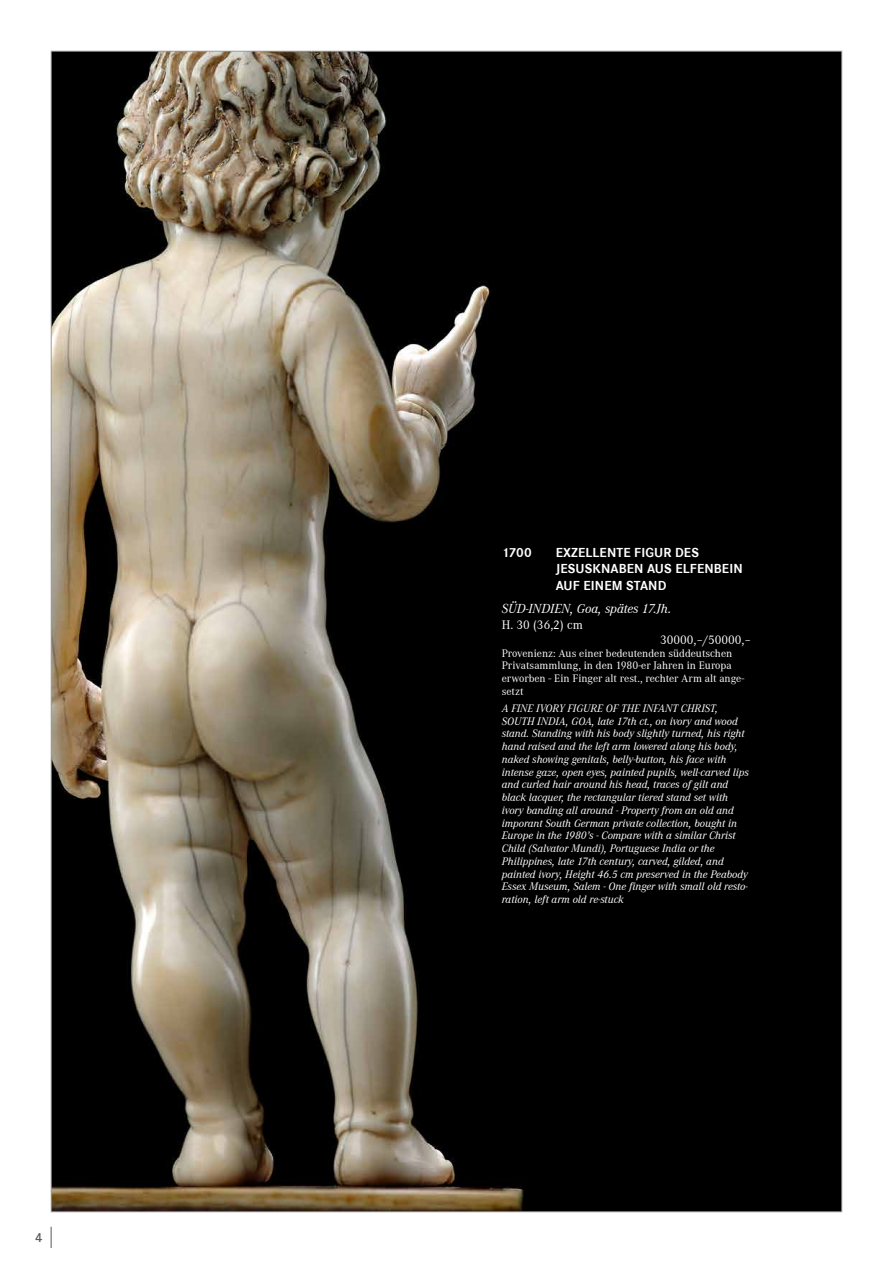
<style>
.page{position:relative;width:893px;height:1263px;background:#fff}
.page>*{position:absolute;margin:0;border:0;box-sizing:border-box;transform-origin:0 0}
.t1{font:700 13.5px/16.5px "Corporate S";letter-spacing:.01em;color:#fff}
.t2{font:italic 13.5px "Corporate A";color:#fff}
.t3{font:600 13.5px "Corporate S";color:#575756}
.t4{font:12.75px "Corporate A";color:#fff}
.t5{font:italic 11.25px/12.8px "Corporate A";color:#fff}
.t6{font:11.25px/12.8px "Corporate A";color:#fff}
</style>
<div class="page">
<svg style="left:51px;top:1227px;width:1px;height:21px"></svg>
<img style="left:53px;top:53px;width:787px;height:1157px">
<p class="t3" style="left:35px;top:1230px;width:9px">4</p>
<p class="t1" style="left:502px;top:544px;width:32px">1700</p>
<p class="t1" style="left:556px;top:544px;width:188px">EXZELLENTE FIGUR DES<br>JESUSKNABEN AUS ELFENBEIN<br>AUF EINEM STAND</p>
<p class="t2" style="left:502px;top:601px;width:171px">SÜD-INDIEN, Goa, spätes 17.Jh.</p>
<p class="t4" style="left:502px;top:617px;width:83px">H. 30 (36,2) cm</p>
<p class="t4" style="left:660px;top:633px;width:93px">30000,–/50000,–</p>
<p class="t6" style="left:502px;top:647px;width:244px">Provenienz: Aus einer bedeutenden süddeutschen Privatsammlung, in den 1980-er Jahren in Europa erworben - Ein Finger alt rest., rechter Arm alt ange&shy;setzt</p>
<p class="t5" style="left:502px;top:702px;width:249px">A FINE IVORY FIGURE OF THE INFANT CHRIST, SOUTH INDIA, GOA, late 17th ct., on ivory and wood stand. Standing with his body slightly turned, his right hand raised and the left arm lowered along his body, naked showing genitals, belly-button, his face with intense gaze, open eyes, painted pupils, well-carved lips and curled hair around his head, traces of gilt and black lacquer, the rectangular tiered stand set with ivory banding all around - Property from an old and imporant South German private collection, bought in Europe in the 1980’s - Compare with a similar Christ Child (Salvator Mundi), Portuguese India or the Philippines, late 17th century, carved, gilded, and painted ivory, Height 46.5 cm preserved in the Peabody Essex Museum, Salem - One finger with small old resto&shy;ration, left arm old re-stuck</p>
</div>
